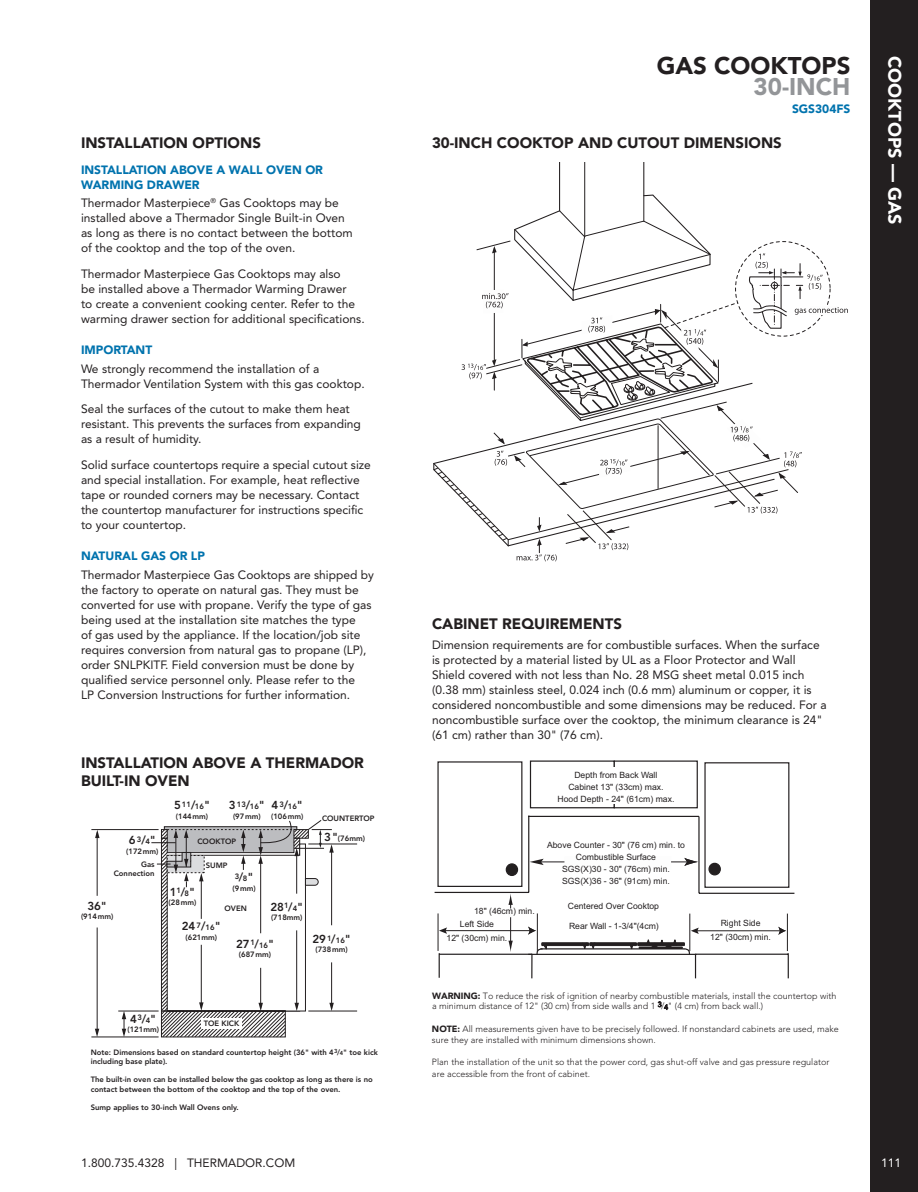
<style>
.page{position:relative;width:918px;height:1192px;background:#fff}
.page>*{position:absolute;margin:0;border:0;box-sizing:border-box;transform-origin:0 0}
.t1{font:900 24px "Avenir LT Std";color:#231f20}
.t2{font:900 24px "Avenir LT Std";color:#939598}
.t3{font:900 18px "Avenir LT Std";color:#fff}
.t4{font:900 15px/18px "Avenir LT Std";color:#231f20}
.t5{font:12px/15px "Avenir LT Std";color:#231f20}
.t6{font:900 12px/15px "Avenir LT Std";color:#0073ae}
.t7{font:12px "Avenir LT Std";color:#fff}
.t8{font:800 11.55px "Avenir";color:#231f20}
.t9{font:300 9px/11.2px "Avenir LT Std";color:#231f20}
.t10{font:8.7px/12.1px "Arial";color:#231f20;text-align:center}
.t11{font:800 7.65px/9.1px "Avenir";color:#231f20}
.s1{font-size:11.55px}
.s2{font-size:7.65px}
.s3{font-size:5.7px}
.s4{font-weight:900}
.s5{font-size:7.2px}
</style>
<div class="page">
<div style="left:870px;top:0;width:48px;height:1192px;background:#231f20"></div>
<svg style="left:433px;top:194px;width:415px;height:367px"></svg>
<hr style="left:91px;top:829px;width:68px;height:1px;background:#231f20">
<hr style="left:308px;top:1011px;width:49px;height:1px;background:#231f20">
<hr style="left:308px;top:844px;width:49px;height:1px;background:#231f20">
<hr style="left:118px;top:1011px;width:41px;height:1px;background:#231f20">
<hr style="left:91px;top:1037px;width:68px;height:1px;background:#231f20">
<hr style="left:97px;top:928px;width:1px;height:106px;background:#231f20">
<hr style="left:97px;top:832px;width:1px;height:64px;background:#231f20">
<svg style="left:95px;top:830px;width:5px;height:8px"></svg>
<svg style="left:95px;top:1029px;width:4px;height:8px"></svg>
<svg style="left:122px;top:1011px;width:4px;height:26px"></svg>
<svg style="left:151px;top:820px;width:183px;height:218px"></svg>
<div style="left:201px;top:1018px;width:40px;height:11px;background:#fff"></div>
<svg style="left:437px;top:761px;width:353px;height:53px"></svg>
<div style="left:530px;top:761px;width:84px;height:47px;background:#fff"></div>
<div style="left:530px;top:760px;width:85px;height:48px;border:1px solid #231f20"></div>
<div style="left:614px;top:761px;width:83px;height:47px;background:#fff"></div>
<div style="left:614px;top:761px;width:84px;height:47px;border:1px solid #231f20"></div>
<hr style="left:690px;top:914px;width:1px;height:37px;background:#231f20">
<hr style="left:787px;top:914px;width:1px;height:37px;background:#231f20">
<hr style="left:438px;top:913px;width:1px;height:38px;background:#231f20">
<hr style="left:537px;top:913px;width:1px;height:38px;background:#231f20">
<div style="left:610px;top:767px;width:12px;height:36px;background:#fff"></div>
<hr style="left:510px;top:903px;width:1px;height:40px;background:#231f20">
<svg style="left:438px;top:927px;width:351px;height:51px"></svg>
<svg style="left:434px;top:814px;width:361px;height:103px"></svg>
<div style="left:565px;top:857px;width:105px;height:12px;background:#fdfdfd"></div>
<svg style="left:658px;top:1002px;width:10px;height:8px"></svg>
<p class="t4" style="left:81px;top:134px;width:181px">INSTALLATION OPTIONS</p>
<p class="t6" style="left:81px;top:162px;width:244px">INSTALLATION ABOVE A WALL OVEN OR<br>WARMING DRAWER</p>
<p class="t5" style="left:81px;top:196px;width:273px">Thermador Masterpiece<sup>®</sup> Gas Cooktops may be installed above a Thermador Single Built-in Oven as long as there is no contact between the bottom of the cooktop and the top of the oven.</p>
<p class="t5" style="left:81px;top:267px;width:285px">Thermador Masterpiece Gas Cooktops may also<br>be installed above a Thermador Warming Drawer<br>to create a convenient cooking center. Refer to the warming drawer section for additional specifications.</p>
<p class="t6" style="left:81px;top:343px;width:73px">IMPORTANT</p>
<p class="t5" style="left:81px;top:361px;width:285px">We strongly recommend the installation of a<br>Thermador Ventilation System with this gas cooktop.</p>
<p class="t5" style="left:81px;top:402px;width:281px">Seal the surfaces of the cutout to make them heat resistant. This prevents the surfaces from expanding as a result of humidity.</p>
<p class="t5" style="left:81px;top:458px;width:291px">Solid surface countertops require a special cutout size and special installation. For example, heat reflective tape or rounded corners may be necessary. Contact the countertop manufacturer for instructions specific to your countertop.</p>
<p class="t6" style="left:81px;top:549px;width:125px">NATURAL GAS OR LP</p>
<p class="t5" style="left:81px;top:567px;width:294px">Thermador Masterpiece Gas Cooktops are shipped by the factory to operate on natural gas. They must be converted for use with propane. Verify the type of gas being used at the installation site matches the type<br>of gas used by the appliance. If the location/job site requires conversion from natural gas to propane (LP), order SNLPKITF. Field conversion must be done by qualified service personnel only. Please refer to the<br>LP Conversion Instructions for further information.</p>
<p class="t4" style="left:81px;top:753px;width:285px">INSTALLATION ABOVE A THERMADOR<br>BUILT-IN OVEN</p>
<p class="t11" style="left:174px;top:800px;width:38px;line-height:10.5px"><span class="s1">5</span>11<span class="s1">/</span>16<span class="s1">" </span>(144mm)</p>
<p class="t11" style="left:229px;top:800px;width:38px;line-height:10.5px;text-align:center"><span class="s1">3</span>13<span class="s1">/</span>16<span class="s1">" </span>(97mm)</p>
<p class="t8" style="left:271px;top:799px;width:33px">4<sup>3</sup>/<span class="s2">16</span>"</p>
<p class="t11" style="left:271px;top:811px;width:34px">(106mm)</p>
<p class="t11" style="left:322px;top:814px;width:54px">COUNTERTOP</p>
<p class="t8" style="left:129px;top:834px;width:28px">6<sup>3</sup>/<span class="s2">4</span>"</p>
<p class="t11" style="left:126px;top:846px;width:34px">(172mm)</p>
<p class="t11" style="left:197px;top:836px;width:40px">COOKTOP</p>
<p class="t11" style="left:324px;top:834px;width:42px"><span class="s1">3"</span>(76mm)</p>
<p class="t11" style="left:114px;top:860px;width:42px;text-align:right">Gas<br>Connection</p>
<p class="t8" style="left:87px;top:899px;width:21px">36"</p>
<p class="t11" style="left:81px;top:912px;width:34px">(914mm)</p>
<p class="t11" style="left:206px;top:861px;width:23px">SUMP</p>
<p class="t11" style="left:232px;top:872px;width:25px;line-height:10.5px;text-align:center">3<span class="s1">/</span>8<span class="s1">" </span>(9mm)</p>
<p class="t8" style="left:170px;top:885px;width:27px">1<sup>1</sup>/<span class="s2">8</span>"</p>
<p class="t11" style="left:169px;top:898px;width:29px">(28mm)</p>
<p class="t8" style="left:270px;top:900px;width:34px">28<sup>1</sup>/<span class="s2">4</span>"</p>
<p class="t11" style="left:271px;top:913px;width:33px">(718mm)</p>
<p class="t11" style="left:225px;top:904px;width:24px">OVEN</p>
<p class="t8" style="left:182px;top:920px;width:40px">24<sup>7</sup>/<span class="s2">16</span>"</p>
<p class="t11" style="left:186px;top:932px;width:33px">(621mm)</p>
<p class="t8" style="left:236px;top:937px;width:39px">27<sup>1</sup>/<span class="s2">16</span>"</p>
<p class="t11" style="left:239px;top:950px;width:34px">(687mm)</p>
<p class="t8" style="left:312px;top:932px;width:40px">29<sup>1</sup>/<span class="s2">16</span>"</p>
<p class="t11" style="left:315px;top:945px;width:34px">(738mm)</p>
<p class="t8" style="left:130px;top:1012px;width:27px">4<sup>3</sup>/<span class="s2">4</span>"</p>
<p class="t11" style="left:127px;top:1025px;width:33px">(121mm)</p>
<p class="t11" style="left:91px;top:1047px;width:289px">Note: Dimensions based on standard countertop height (36" with 4<sup>3</sup>/<span class="s3">4</span>" toe kick including base plate).</p>
<p class="t11" style="left:91px;top:1075px;width:283px">The built-in oven can be installed below the gas cooktop as long as there is no contact between the bottom of the cooktop and the top of the oven.</p>
<p class="t11" style="left:91px;top:1103px;width:149px">Sump applies to 30-inch Wall Ovens only.</p>
<p class="t11" style="left:204px;top:1019px;width:37px">TOE KICK</p>
<h1 class="t1" style="left:657px;top:51px;width:195px">GAS COOKTOPS</h1>
<h1 class="t2" style="left:754px;top:72px;width:98px">30-INCH</h1>
<p class="t6" style="left:792px;top:101px;width:60px">SGS304FS</p>
<p class="t4" style="left:432px;top:134px;width:351px">30-INCH COOKTOP AND CUTOUT DIMENSIONS</p>
<h2 class="t3" style="left:906px;top:56px;width:170px;rotate:90deg">COOKTOPS — GAS</h2>
<p class="t4" style="left:432px;top:615px;width:192px">CABINET REQUIREMENTS</p>
<p class="t5" style="left:432px;top:638px;width:396px">Dimension requirements are for combustible surfaces. When the surface is protected by a material listed by UL as a Floor Protector and Wall Shield covered with not less than No. 28 MSG sheet metal 0.015 inch (0.38 mm) stainless steel, 0.024 inch (0.6 mm) aluminum or copper, it is considered noncombustible and some dimensions may be reduced. For a noncombustible surface over the cooktop, the minimum clearance is 24" (61 cm) rather than 30" (76 cm).</p>
<p class="t10" style="left:558px;top:768px;width:118px">Depth from Back Wall<br>Cabinet 13" (33cm) max.<br>Hood Depth - 24" (61cm) max.</p>
<p class="t10" style="left:474px;top:905px;width:62px">18" (46cm) min.</p>
<p class="t10" style="left:447px;top:917px;width:62px;line-height:13.8px">Left Side<br>12" (30cm) min.</p>
<p class="t10" style="left:547px;top:838px;width:140px">Above Counter - 30" (76 cm) min. to<br>Combustible Surface<br>SGS(X)30 - 30" (76cm) min.<br>SGS(X)36 - 36" (91cm) min.</p>
<p class="t10" style="left:568px;top:900px;width:93px">Centered Over Cooktop</p>
<p class="t10" style="left:569px;top:919px;width:91px">Rear Wall - 1-3/4"(4cm)</p>
<p class="t10" style="left:710px;top:916px;width:62px;line-height:13.8px">Right Side<br>12" (30cm) min.</p>
<p class="t9" style="left:432px;top:990px;width:406px;line-height:10.5px"><span class="s4">WARNING:</span> To reduce the risk of ignition of nearby combustible materials, install the countertop with a minimum distance of 12" (30 cm) from side walls and 1 <sup>3</sup>/<span class="s5">4</span>" (4 cm) from back wall.)</p>
<p class="t9" style="left:432px;top:1023px;width:408px"><span class="s4">NOTE:</span> All measurements given have to be precisely followed. If nonstandard cabinets are used, make sure they are installed with minimum dimensions shown.</p>
<p class="t9" style="left:432px;top:1057px;width:399px">Plan the installation of the unit so that the power cord, gas shut-off valve and gas pressure regulator are accessible from the front of cabinet.</p>
<p class="t5" style="left:81px;top:1155px;width:216px">1.800.735.4328 | THERMADOR.COM</p>
<p class="t7" style="left:881px;top:1156px;width:22px">111</p>
</div>
